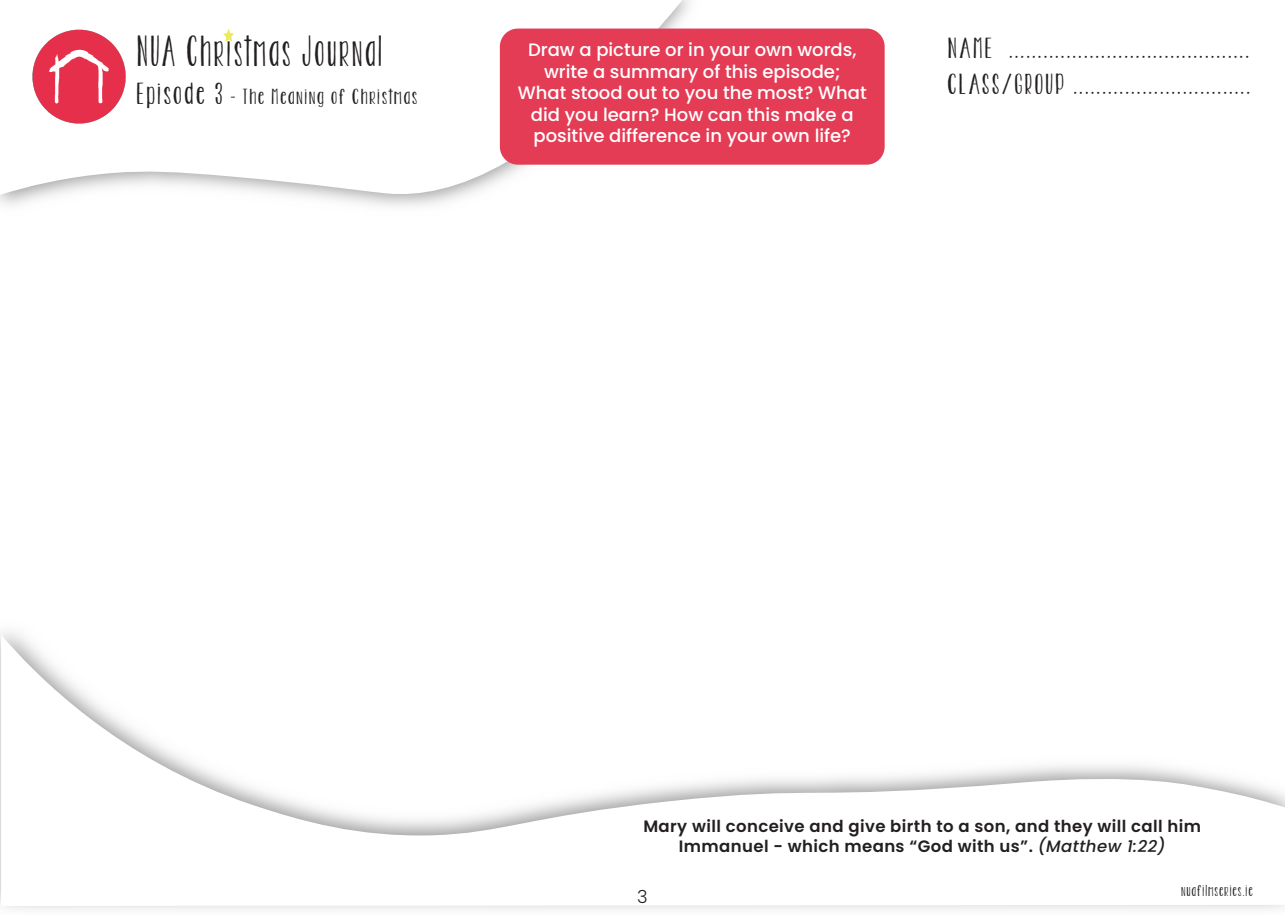
<style>
.page{position:relative;width:1285px;height:915px;background:#fff}
.page>*{position:absolute;margin:0;border:0;box-sizing:border-box;transform-origin:0 0}
.t1{font:36px "KG Twois Better Than One";letter-spacing:.065em;color:#231f20}
.t2{font:30px/36px "KG Twois Better Than One";color:#231f20}
.t3{font:500 18px/21.6px "Poppins";color:#fff;text-align:center}
.t4{font:18px "KG Twois Better Than One";letter-spacing:.065em;color:#231f20;scale:1.25 1}
.t5{font:300 18px "Poppins";color:#231f20}
.t6{font:600 16.5px/19.8px "Poppins";letter-spacing:.025em;color:#231f20;text-align:center}
.t7{font:13.05px "KG Twois Better Than One";letter-spacing:.07em;color:#231f20;scale:1.15 1}
.s1{font-size:25.2px}
.s2{font-size:24px}
.s3{font-weight:500;font-style:italic}
</style>
<div class="page">
<svg style="left:1px;top:634px;width:1283px;height:271px"></svg>
<svg style="left:0;top:0;width:689px;height:200px"></svg>
<img style="left:31px;top:29px;width:95px;height:95px">
<svg style="left:223px;top:29px;width:11px;height:13px"></svg>
<div style="left:500px;top:29px;width:384px;height:136px;background:#e53c56;border-radius:18px"></div>
<h1 class="t1" style="left:136px;top:31px;width:247px">NUA Christmas Journal</h1>
<p class="t4" style="left:136px;top:86px;width:226px"><span class="s1">Episode 3</span> - The Meaning of Christmas</p>
<p class="t3" style="left:518px;top:39px;width:350px">Draw a picture or in your own words, write a summary of this episode; What stood out to you the most? What did you learn? How can this make a positive difference in your own life?</p>
<h2 class="t2" style="left:947px;top:28px;width:305px"><span class="s2">NAME</span> ..........................................<br><span class="s2">CLASS/GROUP</span> ...............................</h2>
<p class="t6" style="left:643px;top:816px;width:559px">Mary will conceive and give birth to a son, and they will call him<br>Immanuel - which means “God with us”. <span class="s3">(Matthew 1:22)</span></p>
<p class="t5" style="left:637px;top:886px;width:12px">3</p>
<p class="t7" style="left:1181px;top:883px;width:64px">nuafilmseries.ie</p>
</div>
